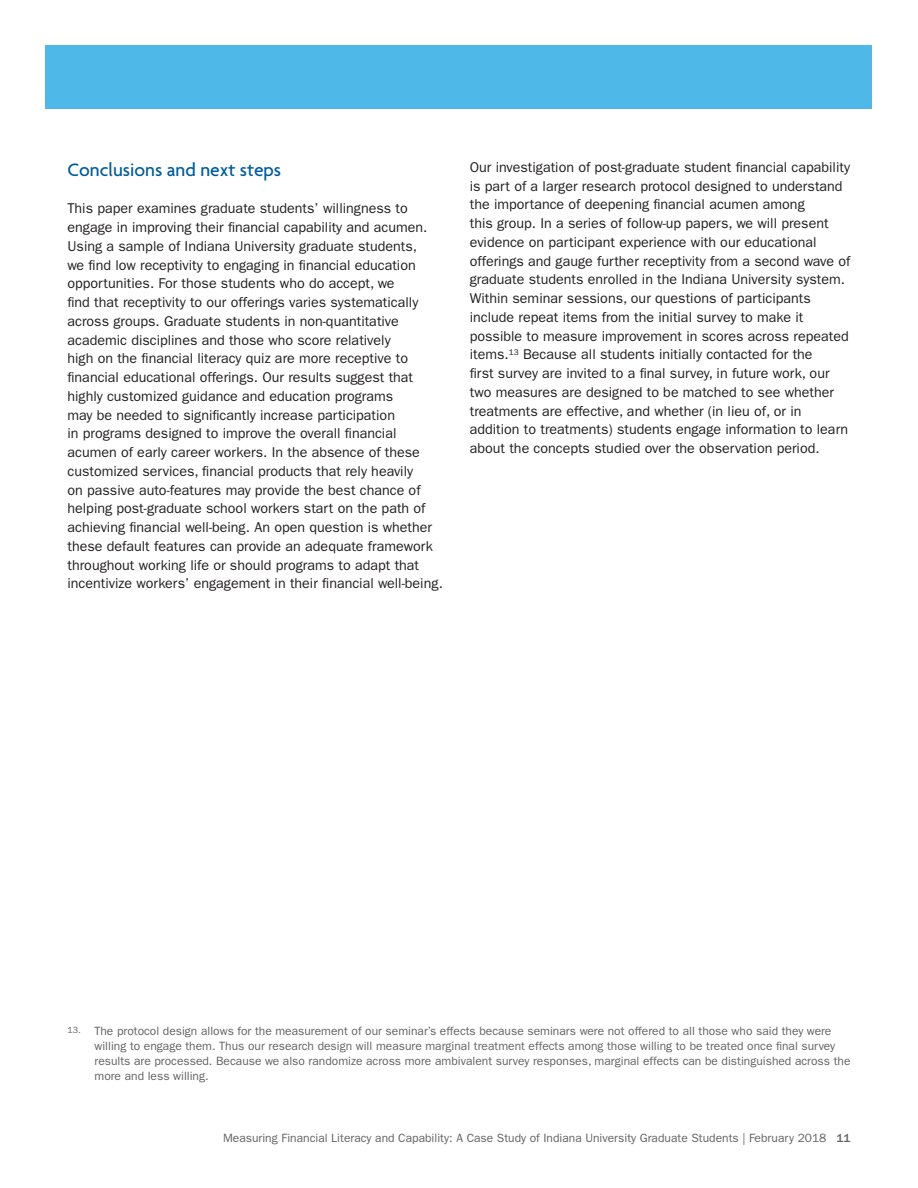
<style>
.page{position:relative;width:918px;height:1188px;background:#fff}
.page>*{position:absolute;margin:0;border:0;box-sizing:border-box;transform-origin:0 0}
._2A_Subtitle__A_13_1{font:500 19.5px "Agenda";color:#005c98}
._5A_Body_Text__FG_9{font:14.25px/18.8px "ITC Franklin Gothic Std";color:#231f20}
._8A_Footnote__FG_8_1{font:12px/15px "ITC Franklin Gothic Std";color:#636366}
.s1{font-weight:500}
</style>
<div class="page">
<div style="left:46px;top:46px;width:826px;height:63px;background:#4eb9e9"></div>
<p class="_2A_Subtitle__A_13_1" style="left:68px;top:159px;width:215px">Conclusions and next steps</p>
<p class="_5A_Body_Text__FG_9" style="left:68px;top:199px;width:377px">This paper examines graduate students’ willingness to engage in improving their financial capability and acumen.<br>Using a sample of Indiana University graduate students,<br>we find low receptivity to engaging in financial education opportunities. For those students who do accept, we<br>find that receptivity to our offerings varies systematically across groups. Graduate students in non-quantitative academic disciplines and those who score relatively<br>high on the financial literacy quiz are more receptive to financial educational offerings. Our results suggest that highly customized guidance and education programs<br>may be needed to significantly increase participation<br>in programs designed to improve the overall financial acumen of early career workers. In the absence of these customized services, financial products that rely heavily<br>on passive auto-features may provide the best chance of helping post-graduate school workers start on the path of achieving financial well-being. An open question is whether these default features can provide an adequate framework throughout working life or should programs to adapt that incentivize workers’ engagement in their financial well-being.</p>
<p class="_5A_Body_Text__FG_9" style="left:470px;top:158px;width:382px">Our investigation of post-graduate student financial capability is part of a larger research protocol designed to understand the importance of deepening financial acumen among<br>this group. In a series of follow-up papers, we will present evidence on participant experience with our educational offerings and gauge further receptivity from a second wave of graduate students enrolled in the Indiana University system.<br>Within seminar sessions, our questions of participants include repeat items from the initial survey to make it possible to measure improvement in scores across repeated items.<sup>13</sup> Because all students initially contacted for the<br>first survey are invited to a final survey, in future work, our two measures are designed to be matched to see whether treatments are effective, and whether (in lieu of, or in addition to treatments) students engage information to learn about the concepts studied over the observation period.</p>
<p class="_8A_Footnote__FG_8_1" style="left:94px;top:1023px;width:757px;text-indent:-27px"><sup>13.</sup> The protocol design allows for the measurement of our seminar’s effects because seminars were not offered to all those who said they were willing to engage them. Thus our research design will measure marginal treatment effects among those willing to be treated once final survey results are processed. Because we also randomize across more ambivalent survey responses, marginal effects can be distinguished across the more and less willing.</p>
<p class="_8A_Footnote__FG_8_1" style="left:223px;top:1131px;width:629px">Measuring Financial Literacy and Capability: A Case Study of Indiana University Graduate Students | February 2018 <span class="s1">11</span></p>
</div>
